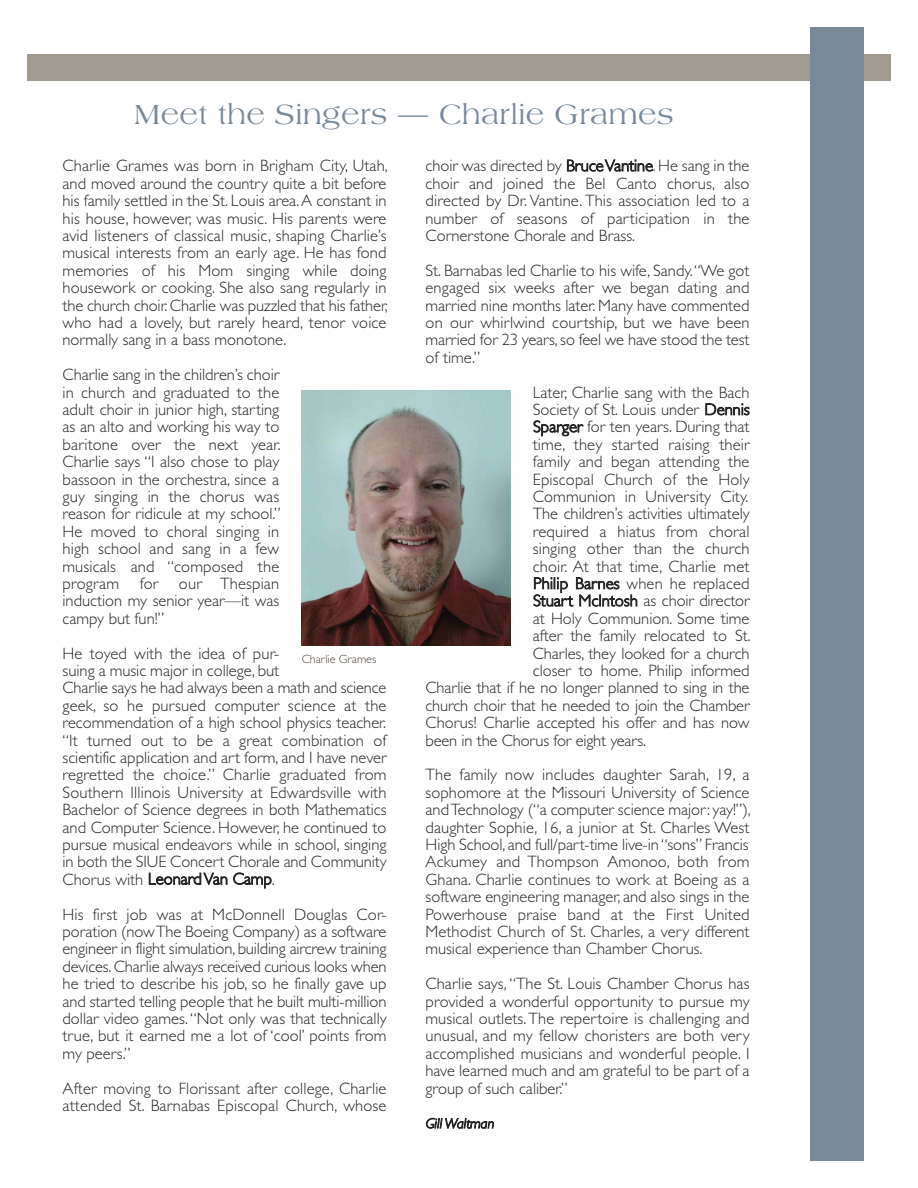
<style>
.page{position:relative;width:918px;height:1188px;background:#fff}
.page>*{position:absolute;margin:0;border:0;box-sizing:border-box;transform-origin:0 0}
.t1{font:30px "Amphion";color:#79899a}
.t2{font:300 16.5px/17.4px "Gill Sans";color:#272627;text-align:justify}
.t3{font:italic 300 14.25px "Gill Sans";letter-spacing:-.005em;color:#272627}
.t4{font:300 12px "Gill Sans";color:#50473c}
</style>
<div class="page">
<div style="left:27px;top:54px;width:864px;height:27px;background:#a09b8e"></div>
<div style="left:810px;top:27px;width:54px;height:1134px;background:#79899a"></div>
<img style="left:302px;top:391px;width:208px;height:254px">
<h1 class="t1" style="left:135px;top:96px;width:541px">Meet the Singers — Charlie Grames</h1>
<p class="t2" style="left:63px;top:157px;width:327px">Charlie Grames was born in Brigham City, Utah, and moved around the country quite a bit before his family settled in the St. Louis area.A constant in his house, however, was music. His parents were avid listeners of classical music, shaping Charlie’s musical interests from an early age. He has fond memories of his Mom singing while doing housework or cooking. She also sang regularly in the church choir. Charlie was puzzled that his father, who had a lovely, but rarely heard, tenor voice normally sang in a bass monotone.</p>
<p class="t2" style="left:63px;top:366px;width:220px">Charlie sang in the children’s choir in church and graduated to the adult choir in junior high, starting as an alto and working his way to baritone over the next year.<br>Charlie says “I also chose to play bassoon in the orchestra, since a guy singing in the chorus was reason for ridicule at my school.” He moved to choral singing in high school and sang in a few musicals and “composed the program</p>
<p class="t2" style="left:140px;top:575px;width:20px">for</p>
<p class="t2" style="left:63px;top:575px;width:218px;text-indent:116px">our Thespian induction my senior year—it was campy but fun!”</p>
<p class="t2" style="left:63px;top:644px;width:326px;text-align:left">He toyed with the idea of pur-<br>suing a music major in college, but<br>Charlie says he had always been a math and science geek, so he pursued computer science at the recommendation of a high school physics teacher. “It turned out to be a great combination of scientific application and art form, and I have never regretted the choice.” Charlie graduated from Southern Illinois University at Edwardsville with Bachelor of Science degrees in both Mathematics and Computer Science. However, he continued to pursue musical endeavors while in school, singing in both the SIUE Concert Chorale and Community Chorus with Leonard Van Camp.</p>
<p class="t2" style="left:63px;top:905px;width:326px">His first job was at McDonnell Douglas Cor&shy;poration (nowThe Boeing Company) as a software engineer in flight simulation, building aircrew training devices. Charlie always received curious looks when he tried to describe his job, so he finally gave up and started telling people that he built multi-million dollar video games.“Not only was that technically true, but it earned me a lot of ‘cool’ points from my peers.”</p>
<p class="t2" style="left:63px;top:1079px;width:326px">After moving to Florissant after college, Charlie attended St. Barnabas Episcopal Church, whose</p>
<p class="t4" style="left:302px;top:652px;width:76px">Charlie Grames</p>
<p class="t2" style="left:426px;top:157px;width:326px">choir was directed by Bruce Vantine. He sang in the choir and joined the Bel Canto chorus, also directed by Dr. Vantine. This association led to a number of seasons of participation in the Cornerstone Chorale and Brass.</p>
<p class="t2" style="left:426px;top:261px;width:326px">St. Barnabas led Charlie to his wife, Sandy.“We got engaged six weeks after we began dating and married nine months later. Many have commented on our whirlwind courtship, but we have been married for 23 years, so feel we have stood the test of time.”</p>
<p class="t2" style="left:533px;top:383px;width:218px">Later, Charlie sang with the Bach</p>
<p class="t2" style="left:533px;top:401px;width:218px">Society of St. Louis under Dennis</p>
<p class="t2" style="left:533px;top:418px;width:218px">Sparger for ten years. During that</p>
<p class="t2" style="left:533px;top:435px;width:218px">time, they started raising their</p>
<p class="t2" style="left:533px;top:453px;width:218px">family and began attending the</p>
<p class="t2" style="left:533px;top:470px;width:218px">Episcopal Church of the Holy</p>
<p class="t2" style="left:533px;top:488px;width:217px">Communion in University City.</p>
<p class="t2" style="left:533px;top:505px;width:218px">The children’s activities ultimately</p>
<p class="t2" style="left:533px;top:522px;width:218px">required a hiatus from choral</p>
<p class="t2" style="left:533px;top:540px;width:218px">singing other than the church</p>
<p class="t2" style="left:533px;top:557px;width:218px">choir. At that time, Charlie met</p>
<p class="t2" style="left:533px;top:575px;width:218px">Philip Barnes when he replaced</p>
<p class="t2" style="left:533px;top:592px;width:218px">Stuart McIntosh as choir director</p>
<p class="t2" style="left:533px;top:609px;width:218px">at Holy Communion. Some time</p>
<p class="t2" style="left:533px;top:627px;width:220px">after the family relocated to St.</p>
<p class="t2" style="left:533px;top:644px;width:218px">Charles, they looked for a church</p>
<p class="t2" style="left:533px;top:662px;width:218px">closer to home. Philip informed</p>
<p class="t2" style="left:426px;top:679px;width:326px">Charlie that if he no longer planned to sing in the</p>
<p class="t2" style="left:426px;top:696px;width:325px">church choir that he needed to join the Chamber</p>
<p class="t2" style="left:426px;top:714px;width:326px">Chorus! Charlie accepted his offer and has now</p>
<p class="t2" style="left:426px;top:731px;width:222px">been in the Chorus for eight years.</p>
<p class="t2" style="left:426px;top:766px;width:327px;text-align:left">The family now includes daughter Sarah, 19, a sophomore at the Missouri University of Science andTechnology (“a computer science major: yay!”), daughter Sophie, 16, a junior at St. Charles West High School, and full/part-time live-in “sons” Francis Ackumey and Thompson Amonoo, both from Ghana. Charlie continues to work at Boeing as a software engineering manager, and also sings in the Powerhouse praise band at the First United Methodist Church of St. Charles, a very different musical experience than Chamber Chorus.</p>
<p class="t2" style="left:426px;top:975px;width:326px">Charlie says, “The St. Louis Chamber Chorus has provided a wonderful opportunity to pursue my musical outlets.The repertoire is challenging and unusual, and my fellow choristers are both very accomplished musicians and wonderful people. I have learned much and am grateful to be part of a group of such caliber.”</p>
<p class="t3" style="left:426px;top:1115px;width:70px">Gill Waltman</p>
</div>
